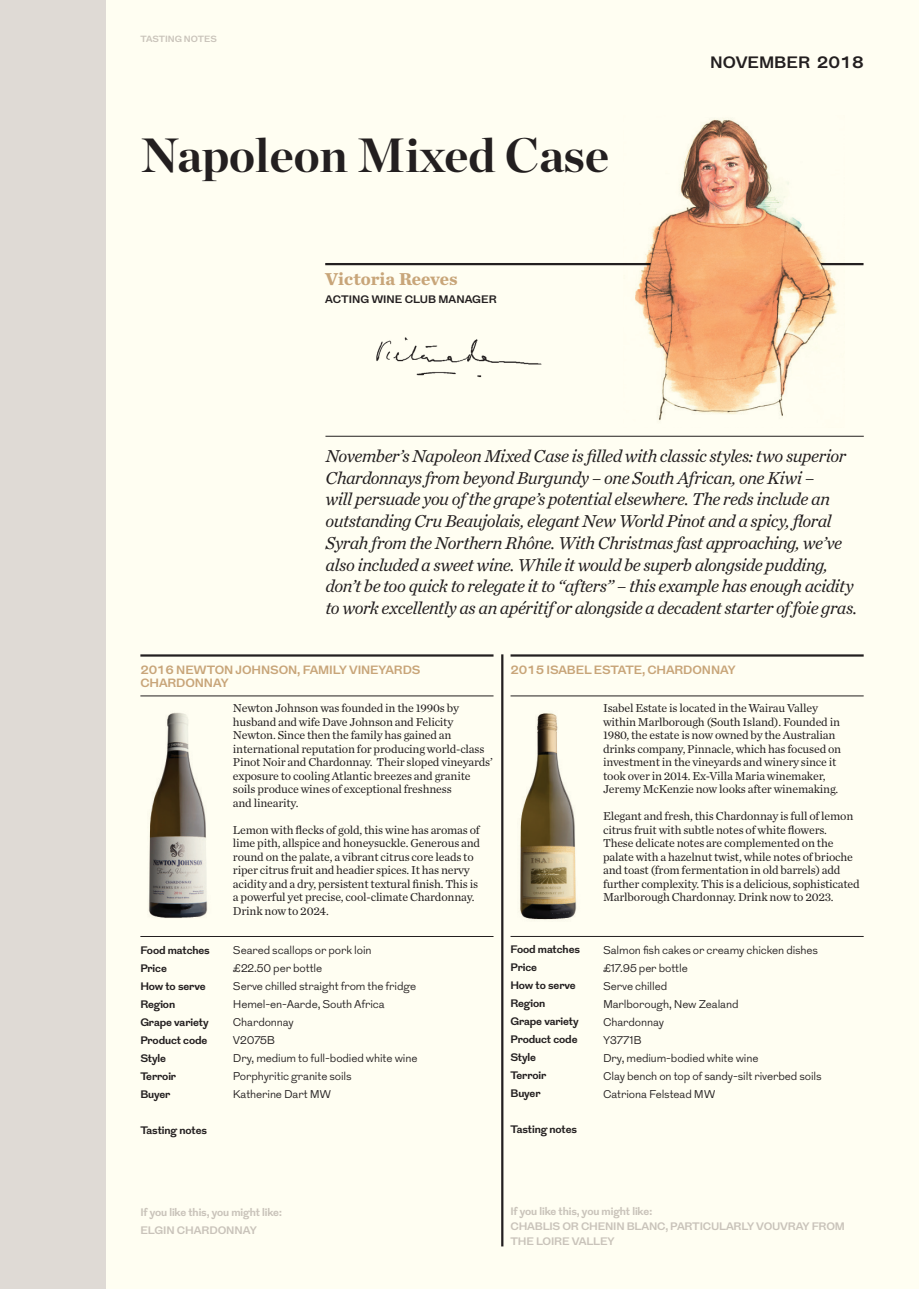
<style>
.page{position:relative;width:919px;height:1289px;background:#fff}
.page>*{position:absolute;margin:0;border:0;box-sizing:border-box;transform-origin:0 0}
.t1{font:700 48px "Chronicle Display";color:#231f20}
.t2{font:italic 18px/21.8px "Chronicle Text G1";letter-spacing:-.03em;color:#231f20}
.t3{font:700 18px "Chronicle Text G1";color:#c8a579}
.t4{font:700 16.5px "Grot";color:#231f20}
.t5{font:12px/13.5px "Chronicle Text G1";letter-spacing:-.015em;color:#231f20}
.t6{font:700 12px/13.5px "Grot";letter-spacing:-.01em;color:#c8a579}
.t7{font:300 11.25px/18px "Grot";letter-spacing:-.01em;color:#231f20}
.t8{font:700 10.8px/18px "Grot";letter-spacing:-.01em;color:#231f20}
.t9{font:700 10.8px/15px "Grot";letter-spacing:-.02em;color:#c9c3ba}
.t10{font:700 9px "Grot";color:#c9c3ba}
</style>
<div class="page">
<div style="left:0;top:0;width:918px;height:1288px;background:#fffef2"></div>
<img style="left:148px;top:712px;width:60px;height:206px">
<img style="left:520px;top:713px;width:57px;height:207px">
<div style="left:0;top:0;width:105px;height:1288px;background:#dfdad5"></div>
<hr style="left:140px;top:654px;width:353px;height:2px;background:#231f20">
<hr style="left:140px;top:695px;width:353px;height:1px;background:#231f20">
<hr style="left:501px;top:654px;width:2px;height:592px;background:#231f20">
<hr style="left:140px;top:936px;width:353px;height:1px;background:#231f20">
<hr style="left:510px;top:654px;width:353px;height:2px;background:#231f20">
<hr style="left:510px;top:695px;width:353px;height:1px;background:#231f20">
<hr style="left:510px;top:936px;width:353px;height:1px;background:#231f20">
<hr style="left:325px;top:436px;width:538px;height:1px;background:#231f20">
<hr style="left:325px;top:263px;width:538px;height:2px;background:#231f20">
<img style="left:376px;top:337px;width:166px;height:41px">
<img style="left:623px;top:118px;width:221px;height:303px">
<p class="t10" style="left:140px;top:32px;width:78px">TASTING NOTES</p>
<h1 class="t1" style="left:140px;top:117px;width:470px">Napoleon Mixed Case</h1>
<h2 class="t3" style="left:325px;top:265px;width:134px">Victoria Reeves</h2>
<p class="t8" style="left:325px;top:291px;width:173px">ACTING WINE CLUB MANAGER</p>
<h3 class="t4" style="left:710px;top:50px;width:155px">NOVEMBER 2018</h3>
<p class="t2" style="left:325px;top:444px;width:533px">November’s Napoleon Mixed Case is filled with classic styles: two superior Chardonnays from beyond Burgundy – one South African, one Kiwi –<br>will persuade you of the grape’s potential elsewhere. The reds include an outstanding Cru Beaujolais, elegant New World Pinot and a spicy, floral Syrah from the Northern Rhône. With Christmas fast approaching, we’ve also included a sweet wine. While it would be superb alongside pudding, don’t be too quick to relegate it to “afters” – this example has enough acidity to work excellently as an apéritif or alongside a decadent starter of foie gras.</p>
<p class="t6" style="left:140px;top:663px;width:281px">2016 NEWTON JOHNSON, FAMILY VINEYARDS<br>CHARDONNAY</p>
<p class="t5" style="left:233px;top:700px;width:261px">Newton Johnson was founded in the 1990s by husband and wife Dave Johnson and Felicity Newton. Since then the family has gained an international reputation for producing world-class Pinot Noir and Chardonnay. Their sloped vineyards’ exposure to cooling Atlantic breezes and granite soils produce wines of exceptional freshness<br>and linearity.</p>
<p class="t5" style="left:233px;top:822px;width:249px">Lemon with flecks of gold, this wine has aromas of lime pith, allspice and honeysuckle. Generous and round on the palate, a vibrant citrus core leads to riper citrus fruit and headier spices. It has nervy acidity and a dry, persistent textural finish. This is a powerful yet precise, cool-climate Chardonnay.<br>Drink now to 2024.</p>
<p class="t8" style="left:140px;top:941px;width:71px">Food matches<br>Price<br>How to serve<br>Region<br>Grape variety<br>Product code<br>Style<br>Terroir<br>Buyer</p>
<p class="t8" style="left:140px;top:1121px;width:68px">Tasting notes</p>
<p class="t7" style="left:233px;top:941px;width:186px">Seared scallops or pork loin<br>£22.50 per bottle<br>Serve chilled straight from the fridge<br>Hemel-en-Aarde, South Africa<br>Chardonnay<br>V2075B<br>Dry, medium to full-bodied white wine<br>Porphyritic granite soils<br>Katherine Dart MW</p>
<p class="t6" style="left:510px;top:663px;width:226px">2015 ISABEL ESTATE, CHARDONNAY</p>
<p class="t5" style="left:603px;top:700px;width:240px">Isabel Estate is located in the Wairau Valley within Marlborough (South Island). Founded in 1980, the estate is now owned by the Australian drinks company, Pinnacle, which has focused on investment in the vineyards and winery since it took over in 2014. Ex-Villa Maria winemaker, Jeremy McKenzie now looks after winemaking.</p>
<p class="t5" style="left:603px;top:808px;width:258px">Elegant and fresh, this Chardonnay is full of lemon citrus fruit with subtle notes of white flowers.<br>These delicate notes are complemented on the palate with a hazelnut twist, while notes of brioche and toast (from fermentation in old barrels) add further complexity. This is a delicious, sophisticated Marlborough Chardonnay. Drink now to 2023.</p>
<p class="t8" style="left:510px;top:941px;width:71px">Food matches<br>Price<br>How to serve<br>Region<br>Grape variety<br>Product code<br>Style<br>Terroir<br>Buyer</p>
<p class="t8" style="left:510px;top:1121px;width:68px">Tasting notes</p>
<p class="t7" style="left:603px;top:940px;width:220px">Salmon fish cakes or creamy chicken dishes £17.95 per bottle<br>Serve chilled<br>Marlborough, New Zealand<br>Chardonnay<br>Y3771B<br>Dry, medium-bodied white wine<br>Clay bench on top of sandy-silt riverbed soils<br>Catriona Felstead MW</p>
<p class="t9" style="left:140px;top:1203px;width:143px;line-height:18px">If you like this, you might like:<br>ELGIN CHARDONNAY</p>
<p class="t9" style="left:510px;top:1204px;width:336px">If you like this, you might like:<br>CHABLIS OR CHENIN BLANC, PARTICULARLY VOUVRAY FROM<br>THE LOIRE VALLEY</p>
</div>
